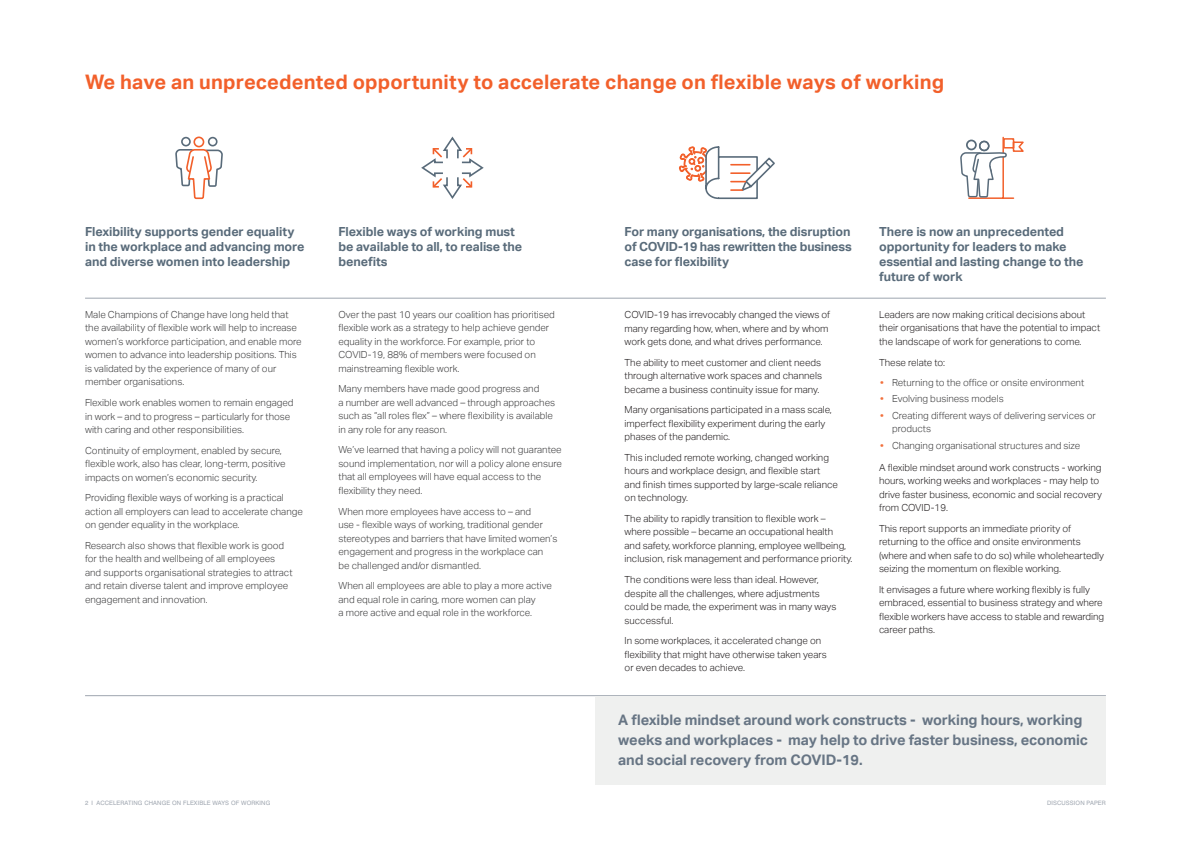
<style>
.page{position:relative;width:1191px;height:842px;background:#fff}
.page>*{position:absolute;margin:0;border:0;box-sizing:border-box;transform-origin:0 0}
.A_Head{font:700 20px "Aktiv Grotesk";letter-spacing:.01em;color:#f2602b}
.B_Head{font:700 14.5px/20px "Aktiv Grotesk";letter-spacing:-.005em;color:#677584}
.B_Head_gray{font:700 12.5px/15px "Aktiv Grotesk";letter-spacing:-.005em;color:#596b7a}
.bodycopy{font:300 9.8px/13.5px "Aktiv Grotesk";color:#3e3e3f}
.bodycopy-2{font:300 9.8px/13.5px "Aktiv Grotesk";color:#231f20}
.doc_title{font:6px "Swiss 721 BT";letter-spacing:.02em;color:#9ea5af}
.s1{color:#3e3e3f}
.s2{font-weight:500;color:#f2703c}
</style>
<div class="page">
<svg style="left:421px;top:136px;width:63px;height:63px"></svg>
<svg style="left:175px;top:136px;width:48px;height:64px"></svg>
<div style="left:194px;top:137px;width:9px;height:10px;background:#fff;border-radius:50%"></div>
<div style="left:193px;top:137px;width:11px;height:10px;border:2px solid #f2602b;border-radius:50%"></div>
<hr style="left:85px;top:298px;width:1021px;height:1px;background:#9ea5af">
<hr style="left:85px;top:695px;width:1021px;height:1px;background:#9ea5af">
<svg style="left:679px;top:146px;width:96px;height:54px"></svg>
<svg style="left:960px;top:137px;width:64px;height:62px"></svg>
<div style="left:966px;top:140px;width:10px;height:10px;border:2px solid #596b7a;border-radius:50%"></div>
<div style="left:595px;top:696px;width:511px;height:88px;background:#eff0ef"></div>
<p class="A_Head" style="left:85px;top:70px;width:860px">We have an unprecedented opportunity to accelerate change on flexible ways of working</p>
<p class="B_Head_gray" style="left:85px;top:224px;width:221px">Flexibility supports gender equality in the workplace and advancing more and diverse women into leadership</p>
<p class="bodycopy" style="left:85px;top:308px;width:218px">Male Champions of Change have long held that the availability of flexible work will help to increase women’s workforce participation, and enable more women to advance into leadership positions. This is validated by the experience of many of our member organisations.</p>
<p class="bodycopy" style="left:85px;top:396px;width:210px">Flexible work enables women to remain engaged in work – and to progress – particularly for those with caring and other responsibilities.</p>
<p class="bodycopy" style="left:85px;top:443px;width:202px">Continuity of employment, enabled by secure, flexible work, also has clear, long-term, positive impacts on women’s economic security.</p>
<p class="bodycopy" style="left:85px;top:491px;width:219px">Providing flexible ways of working is a practical action all employers can lead to accelerate change on gender equality in the workplace.</p>
<p class="bodycopy" style="left:85px;top:539px;width:209px">Research also shows that flexible work is good for the health and wellbeing of all employees and supports organisational strategies to attract and retain diverse talent and improve employee engagement and innovation.</p>
<p class="B_Head_gray" style="left:338px;top:224px;width:185px">Flexible ways of working must be available to all, to realise the benefits</p>
<p class="bodycopy" style="left:338px;top:308px;width:218px">Over the past 10 years our coalition has prioritised flexible work as a strategy to help achieve gender equality in the workforce. For example, prior to COVID-19, 88% of members were focused on mainstreaming flexible work.</p>
<p class="bodycopy" style="left:338px;top:382px;width:218px">Many members have made good progress and<br>a number are well advanced – through approaches such as “all roles flex” – where flexibility is available in any role for any reason.</p>
<p class="bodycopy" style="left:338px;top:443px;width:225px">We’ve learned that having a policy will not guarantee sound implementation, nor will a policy alone ensure that all employees will have equal access to the flexibility they need.</p>
<p class="bodycopy" style="left:338px;top:504px;width:220px">When more employees have access to – and<br>use - flexible ways of working, traditional gender stereotypes and barriers that have limited women’s engagement and progress in the workplace can<br>be challenged and/or dismantled.</p>
<p class="bodycopy" style="left:338px;top:579px;width:215px">When all employees are able to play a more active and equal role in caring, more women can play<br>a more active and equal role in the workforce.</p>
<p class="B_Head_gray" style="left:624px;top:224px;width:229px;text-align:justify">For many organisations, the disruption of COVID-19 has rewritten the business case for flexibility</p>
<p class="bodycopy-2" style="left:624px;top:308px;width:207px">COVID-19 has irrevocably changed the views of many regarding how, when, where and by whom work gets done, and what drives performance.</p>
<p class="bodycopy-2" style="left:624px;top:356px;width:199px;text-align:justify">The ability to meet customer and client needs through alternative work spaces and channels became a business continuity issue for many.</p>
<p class="bodycopy-2" style="left:624px;top:403px;width:209px">Many organisations participated in a mass scale, imperfect flexibility experiment during the early phases of the pandemic.</p>
<p class="bodycopy-2" style="left:624px;top:451px;width:215px">This included remote working, changed working hours and workplace design, and flexible start and finish times supported by large-scale reliance on technology.</p>
<p class="bodycopy-2" style="left:624px;top:512px;width:229px">The ability to rapidly transition to flexible work <span class="s1">– </span>where possible <span class="s1">–</span> became an occupational health<br>and safety, workforce planning, employee wellbeing, inclusion, risk management and performance priority.</p>
<p class="bodycopy-2" style="left:624px;top:573px;width:213px">The conditions were less than ideal. However, despite all the challenges, where adjustments could be made, the experiment was in many ways successful.</p>
<p class="bodycopy-2" style="left:624px;top:634px;width:204px">In some workplaces, it accelerated change on flexibility that might have otherwise taken years or even decades to achieve.</p>
<p class="B_Head_gray" style="left:879px;top:224px;width:206px">There is now an unprecedented opportunity for leaders to make essential and lasting change to the future of work</p>
<p class="bodycopy-2" style="left:879px;top:308px;width:223px">Leaders are now making critical decisions about their organisations that have the potential to impact the landscape of work for generations to come.</p>
<p class="bodycopy-2" style="left:879px;top:355px;width:68px">These relate to:</p>
<p class="bodycopy" style="left:880px;top:376px;width:206px"><span class="s2">•</span> Returning to the office or onsite environment</p>
<p class="bodycopy" style="left:880px;top:392px;width:125px"><span class="s2">•</span> Evolving business models</p>
<p class="bodycopy" style="left:892px;top:409px;width:205px;text-indent:-12px"><span class="s2">•</span> Creating different ways of delivering services or products</p>
<p class="bodycopy" style="left:880px;top:438px;width:202px"><span class="s2">•</span> Changing organisational structures and size</p>
<p class="bodycopy-2" style="left:879px;top:460px;width:224px">A flexible mindset around work constructs - working hours, working weeks and workplaces - may help to drive faster business, economic and social recovery from COVID-19.</p>
<p class="bodycopy-2" style="left:879px;top:522px;width:226px">This report supports an immediate priority of returning to the office and onsite environments (where and when safe to do so) while wholeheartedly seizing the momentum on flexible working.</p>
<p class="bodycopy-2" style="left:879px;top:583px;width:227px">It envisages a future where working flexibly is fully embraced, essential to business strategy and where flexible workers have access to stable and rewarding career paths.</p>
<p class="B_Head" style="left:618px;top:710px;width:471px">A flexible mindset around work constructs - working hours, working weeks and workplaces - may help to drive faster business, economic and social recovery from COVID-19.</p>
<p class="doc_title" style="left:85px;top:800px;width:187px">2 I ACCELERATING CHANGE ON FLEXIBLE WAYS OF WORKING</p>
<p class="doc_title" style="left:1047px;top:800px;width:60px">DISCUSSION PAPER</p>
</div>
